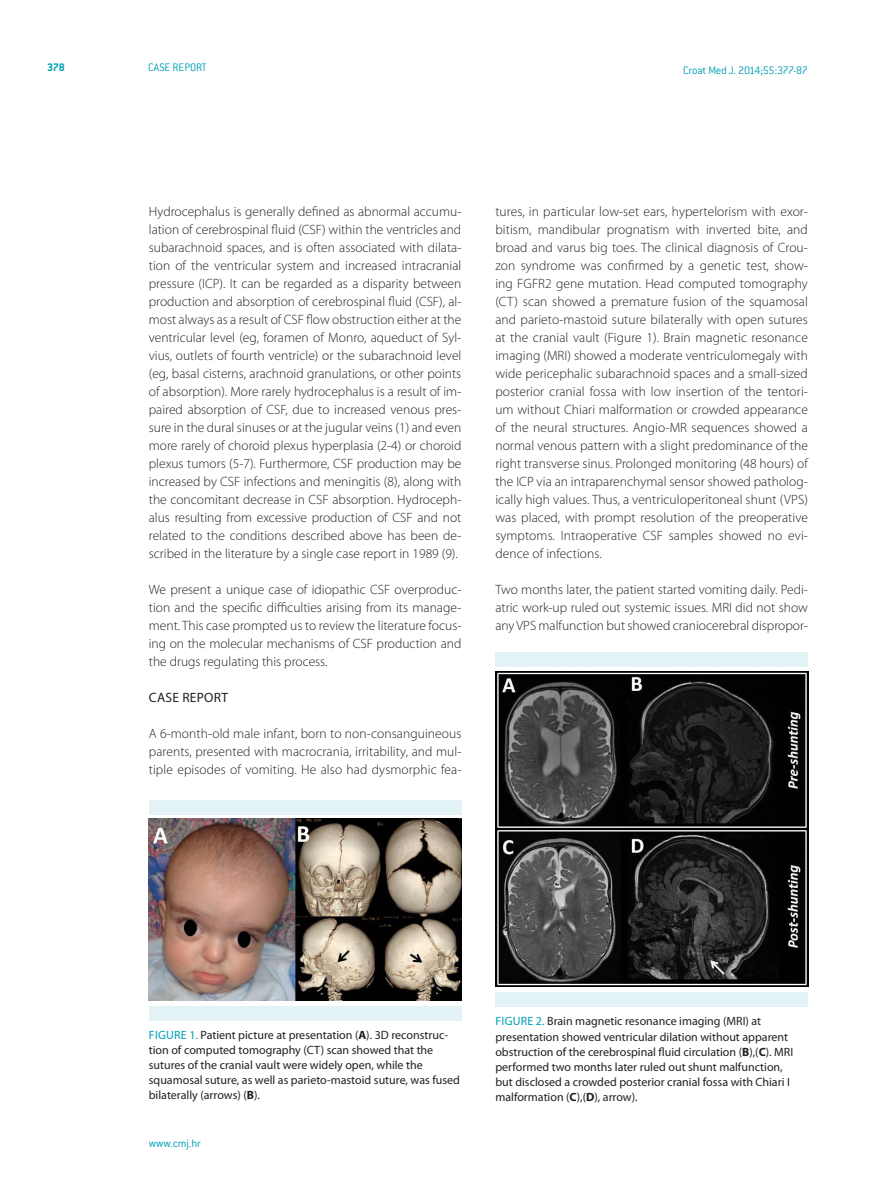
<style>
.page{position:relative;width:893px;height:1191px;background:#fff}
.page>*{position:absolute;margin:0;border:0;box-sizing:border-box;transform-origin:0 0}
.t1{font:300 13.5px/18px "Myriad Pro";color:#231f20;text-align:justify}
.t2{font:13.5px "Myriad Pro";letter-spacing:.02em;color:#231f20}
.t3{font:12px/15px "Myriad Pro";color:#231f20}
.t4{font:300 12px "ITC Conduit LTCE";letter-spacing:-.015em;color:#009fb4}
.t5{font:700 12px "ITC Conduit LTCE";color:#009fb4}
.s1{color:#009fb4}
.s2{font-weight:700}
</style>
<div class="page">
<img style="left:149px;top:818px;width:313px;height:183px">
<div style="left:149px;top:799px;width:312px;height:15px;background:#e2f2f5"></div>
<div style="left:149px;top:1006px;width:312px;height:14px;background:#e2f2f5"></div>
<img style="left:495px;top:671px;width:313px;height:315px">
<div style="left:496px;top:652px;width:312px;height:14px;background:#e2f2f5"></div>
<div style="left:496px;top:992px;width:312px;height:14px;background:#e2f2f5"></div>
<p class="t5" style="left:47px;top:60px;width:19px">378</p>
<p class="t4" style="left:148px;top:61px;width:60px">CASE REPORT</p>
<p class="t4" style="left:683px;top:63px;width:126px">Croat Med J. 2014;55:377-87</p>
<p class="t1" style="left:149px;top:202px;width:314px">Hydrocephalus is generally defined as abnormal accumu&shy;lation of cerebrospinal fluid (CSF) within the ventricles and subarachnoid spaces, and is often associated with dilata&shy;tion of the ventricular system and increased intracranial pressure (ICP). It can be regarded as a disparity between production and absorption of cerebrospinal fluid (CSF), al&shy;most always as a result of CSF flow obstruction either at the ventricular level (eg, foramen of Monro, aqueduct of Syl&shy;vius, outlets of fourth ventricle) or the subarachnoid level (eg, basal cisterns, arachnoid granulations, or other points of absorption). More rarely hydrocephalus is a result of im&shy;paired absorption of CSF, due to increased venous pres&shy;sure in the dural sinuses or at the jugular veins (1) and even more rarely of choroid plexus hyperplasia (2-4) or choroid plexus tumors (5-7). Furthermore, CSF production may be increased by CSF infections and meningitis (8), along with the concomitant decrease in CSF absorption. Hydroceph&shy;alus resulting from excessive production of CSF and not related to the conditions described above has been de&shy;scribed in the literature by a single case report in 1989 (9).</p>
<p class="t1" style="left:149px;top:580px;width:314px">We present a unique case of idiopathic CSF overproduc&shy;tion and the specific difficulties arising from its manage&shy;ment. This case prompted us to review the literature focus&shy;ing on the molecular mechanisms of CSF production and the drugs regulating this process.</p>
<p class="t2" style="left:149px;top:689px;width:73px">Case report</p>
<p class="t1" style="left:149px;top:724px;width:314px">A 6-month-old male infant, born to non-consanguineous parents, presented with macrocrania, irritability, and mul&shy;tiple episodes of vomiting. He also had dysmorphic fea-</p>
<p class="t1" style="left:495px;top:202px;width:314px">tures, in particular low-set ears, hypertelorism with exor&shy;bitism, mandibular prognatism with inverted bite, and broad and varus big toes. The clinical diagnosis of Crou&shy;zon syndrome was confirmed by a genetic test, show&shy;ing FGFR2 gene mutation. Head computed tomography (CT) scan showed a premature fusion of the squamosal and parieto-mastoid suture bilaterally with open sutures at the cranial vault (Figure 1). Brain magnetic resonance imaging (MRI) showed a moderate ventriculomegaly with wide pericephalic subarachnoid spaces and a small-sized posterior cranial fossa with low insertion of the tentori&shy;um without Chiari malformation or crowded appearance of the neural structures. Angio-MR sequences showed a normal venous pattern with a slight predominance of the right transverse sinus. Prolonged monitoring (48 hours) of the ICP via an intraparenchymal sensor showed patholog&shy;ically high values. Thus, a ventriculoperitoneal shunt (VPS) was placed, with prompt resolution of the preoperative symptoms. Intraoperative CSF samples showed no evi&shy;dence of infections.</p>
<p class="t1" style="left:495px;top:580px;width:314px">Two months later, the patient started vomiting daily. Pedi&shy;atric work-up ruled out systemic issues. MRI did not show any VPS malfunction but showed craniocerebral dispropor-</p>
<p class="t3" style="left:149px;top:1027px;width:313px"><span class="s1">Figure 1.</span> Patient picture at presentation (<span class="s2">A</span>). 3D reconstruc&shy;tion of computed tomography (CT) scan showed that the sutures of the cranial vault were widely open, while the squamosal suture, as well as parieto-mastoid suture, was fused bilaterally (arrows) (<span class="s2">B</span>).</p>
<p class="t4" style="left:149px;top:1136px;width:54px">www.cmj.hr</p>
<p class="t3" style="left:495px;top:1013px;width:297px"><span class="s1">Figure 2.</span> Brain magnetic resonance imaging (MRI) at presentation showed ventricular dilation without apparent obstruction of the cerebrospinal fluid circulation (<span class="s2">B</span>),(<span class="s2">C</span>). MRI performed two months later ruled out shunt malfunction, but disclosed a crowded posterior cranial fossa with Chiari I malformation (<span class="s2">C</span>),(<span class="s2">D</span>), arrow).</p>
</div>
